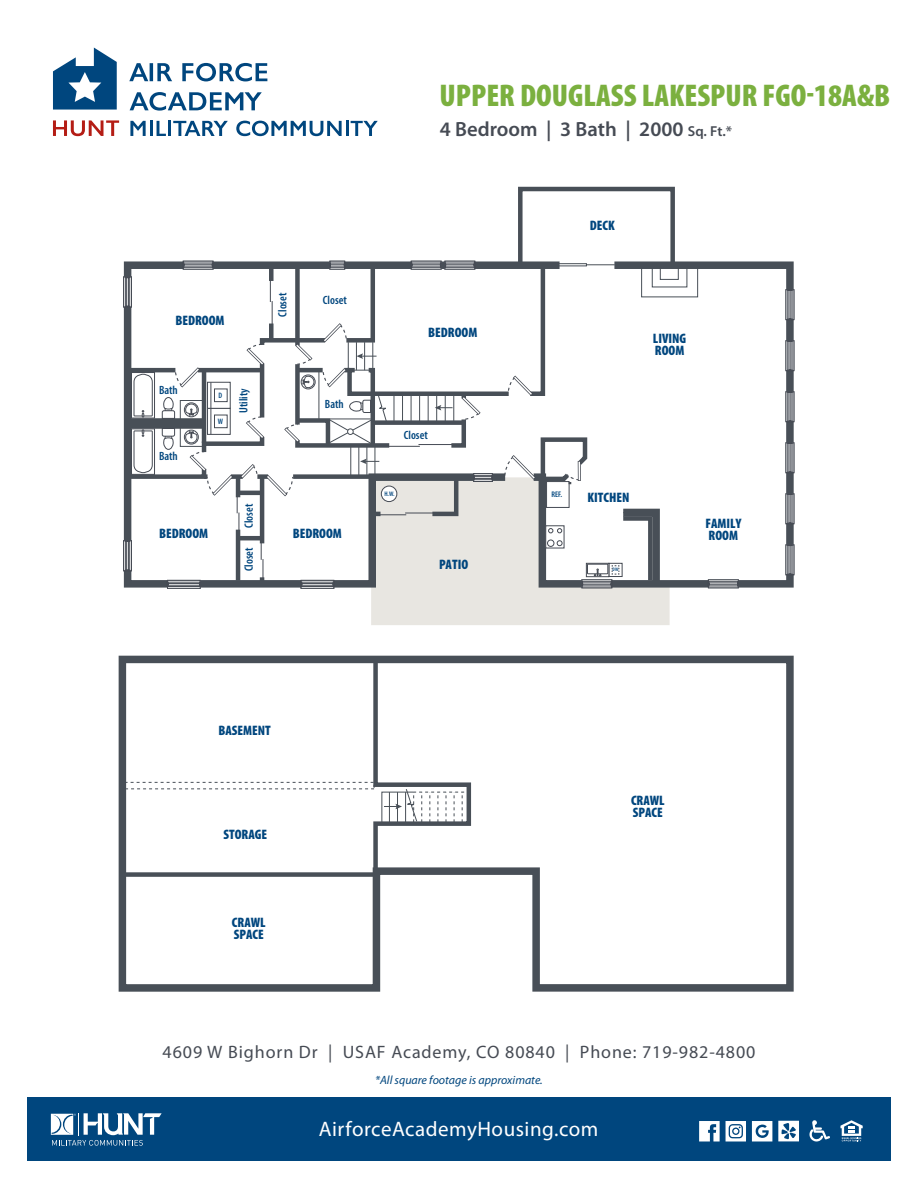
<style>
.page{position:relative;width:918px;height:1188px;background:#fff}
.page>*{position:absolute;margin:0;border:0;box-sizing:border-box;transform-origin:0 0}
.t1{font:900 condensed 31.5px "Myriad Pro";color:#7bb03f}
.t2{font:21px "Myriad Pro";letter-spacing:.025em;color:#fff}
.t3{font:600 20.55px "Myriad Pro";color:#464b54}
.t4{font:18px "Myriad Pro";letter-spacing:.05em;color:#464b54}
.t5{font:900 condensed 13.8px/12px "Myriad Pro";color:#00467e}
.t6{font:600 condensed 12px "Myriad Pro";color:#00467e}
.t7{font:italic 12px "Myriad Pro";color:#00467e}
.t8{font:600 condensed 8.1px "Myriad Pro";color:#00467e}
.t9{font:600 condensed 7.95px "Myriad Pro";color:#00467e}
.t10{font:600 condensed 6.6px "Myriad Pro";color:#00467e}
.t11{font:600 condensed 5.1px "Myriad Pro";color:#00467e}
.s1{font-size:14.4px}
</style>
<div class="page">
<div style="left:27px;top:1098px;width:864px;height:63px;background:#00467e"></div>
<svg style="left:51px;top:1113px;width:111px;height:33px"></svg>
<svg style="left:840px;top:1120px;width:23px;height:21px"></svg>
<svg style="left:810px;top:1120px;width:20px;height:21px"></svg>
<svg style="left:699px;top:1121px;width:21px;height:20px"></svg>
<svg style="left:752px;top:1121px;width:20px;height:20px"></svg>
<svg style="left:726px;top:1121px;width:20px;height:20px"></svg>
<svg style="left:778px;top:1121px;width:21px;height:20px"></svg>
<svg style="left:53px;top:120px;width:66px;height:16px"></svg>
<svg style="left:130px;top:121px;width:16px;height:15px"></svg>
<hr style="left:150px;top:121px;width:3px;height:15px;background:#00467e">
<svg style="left:157px;top:121px;width:9px;height:15px"></svg>
<hr style="left:168px;top:121px;width:3px;height:15px;background:#00467e">
<svg style="left:173px;top:121px;width:55px;height:15px"></svg>
<svg style="left:236px;top:121px;width:106px;height:15px"></svg>
<hr style="left:346px;top:121px;width:3px;height:15px;background:#00467e">
<svg style="left:351px;top:121px;width:27px;height:15px"></svg>
<svg style="left:53px;top:48px;width:64px;height:62px"></svg>
<svg style="left:129px;top:63px;width:138px;height:48px"></svg>
<div style="left:371px;top:591px;width:299px;height:34px;background:#e8e6e1"></div>
<svg style="left:526px;top:261px;width:269px;height:330px"></svg>
<div style="left:518px;top:187px;width:157px;height:78px;border:4px solid #484f57"></div>
<svg style="left:118px;top:655px;width:676px;height:337px"></svg>
<div style="left:122px;top:872px;width:254px;height:5px;background:#484f57"></div>
<svg style="left:371px;top:655px;width:102px;height:221px"></svg>
<div style="left:786px;top:289px;width:8px;height:31px;background:#8f9298;border:1px solid #464b54"></div>
<hr style="left:792px;top:289px;width:2px;height:31px;background:#fff">
<div style="left:786px;top:289px;width:2px;height:31px;background:#fff;border:1px solid #464b54"></div>
<hr style="left:789px;top:290px;width:2px;height:29px;background:#fff">
<div style="left:786px;top:340px;width:8px;height:31px;background:#8f9298;border:1px solid #464b54"></div>
<hr style="left:792px;top:340px;width:2px;height:31px;background:#fff">
<div style="left:786px;top:340px;width:2px;height:31px;background:#fff;border:1px solid #464b54"></div>
<hr style="left:789px;top:341px;width:2px;height:29px;background:#fff">
<div style="left:786px;top:391px;width:8px;height:31px;background:#8f9298;border:1px solid #464b54"></div>
<hr style="left:792px;top:391px;width:2px;height:31px;background:#fff">
<div style="left:786px;top:391px;width:2px;height:31px;background:#fff;border:1px solid #464b54"></div>
<hr style="left:789px;top:392px;width:2px;height:29px;background:#fff">
<div style="left:786px;top:442px;width:8px;height:31px;background:#8f9298;border:1px solid #464b54"></div>
<hr style="left:792px;top:442px;width:2px;height:31px;background:#fff">
<div style="left:786px;top:442px;width:2px;height:31px;background:#fff;border:1px solid #464b54"></div>
<hr style="left:789px;top:443px;width:2px;height:29px;background:#fff">
<div style="left:786px;top:493px;width:8px;height:31px;background:#8e9197;border:1px solid #464b54"></div>
<hr style="left:792px;top:493px;width:2px;height:31px;background:#fff">
<div style="left:786px;top:493px;width:2px;height:31px;background:#fff;border:1px solid #464b54"></div>
<hr style="left:789px;top:494px;width:2px;height:29px;background:#fff">
<div style="left:786px;top:544px;width:8px;height:31px;background:#8e9197;border:1px solid #464b54"></div>
<hr style="left:792px;top:544px;width:2px;height:31px;background:#fff">
<div style="left:786px;top:544px;width:2px;height:31px;background:#fff;border:1px solid #464b54"></div>
<hr style="left:789px;top:545px;width:2px;height:29px;background:#fff">
<div style="left:708px;top:579px;width:31px;height:9px;background:#8b8e93;border:1px solid #464b54"></div>
<div style="left:708px;top:586px;width:31px;height:2px;background:#fff;border:1px solid #464b54"></div>
<div style="left:708px;top:579px;width:31px;height:3px;background:#fff;border:1px solid #464b54"></div>
<div style="left:709px;top:583px;width:29px;height:2px;background:#fff;border:1px solid #464b54"></div>
<div style="left:581px;top:586px;width:31px;height:2px;background:#fff;border:1px solid #464b54"></div>
<div style="left:301px;top:586px;width:33px;height:3px;background:#fff;border:1px solid #464b54"></div>
<div style="left:167px;top:586px;width:34px;height:3px;background:#fff;border:1px solid #464b54"></div>
<div style="left:123px;top:540px;width:3px;height:31px;background:#fff;border:1px solid #464b54"></div>
<div style="left:123px;top:277px;width:3px;height:30px;background:#fff;border:1px solid #464b54"></div>
<svg style="left:124px;top:261px;width:574px;height:326px"></svg>
<h1 class="t1" style="left:440px;top:76px;width:452px">UPPER DOUGLASS LAKESPUR FGO-18A&amp;B</h1>
<h3 class="t3" style="left:440px;top:116px;width:294px">4 Bedroom | 3 Bath | 2000 <span class="s1">Sq. Ft.*</span></h3>
<p class="t5" style="left:175px;top:314px;width:51px">BEDROOM</p>
<p class="t6" style="left:275px;top:317px;width:25px;rotate:-90deg">Closet</p>
<p class="t6" style="left:323px;top:293px;width:25px">Closet</p>
<p class="t6" style="left:159px;top:382px;width:20px">Bath</p>
<p class="t6" style="left:159px;top:448px;width:20px">Bath</p>
<p class="t9" style="left:218px;top:390px;width:5px">D</p>
<p class="t9" style="left:218px;top:416px;width:7px">W</p>
<p class="t6" style="left:236px;top:413px;width:26px;rotate:-90deg">Utility</p>
<p class="t6" style="left:325px;top:396px;width:20px">Bath</p>
<p class="t6" style="left:242px;top:528px;width:25px;rotate:-90deg">Closet</p>
<p class="t6" style="left:242px;top:571px;width:25px;rotate:-90deg">Closet</p>
<p class="t5" style="left:159px;top:527px;width:51px">BEDROOM</p>
<p class="t5" style="left:293px;top:527px;width:51px">BEDROOM</p>
<p class="t5" style="left:590px;top:219px;width:26px">DECK</p>
<p class="t5" style="left:428px;top:326px;width:51px">BEDROOM</p>
<p class="t5" style="left:653px;top:332px;width:35px">LIVING<br>ROOM</p>
<p class="t6" style="left:404px;top:428px;width:25px">Closet</p>
<p class="t10" style="left:384px;top:489px;width:12px">H.W.</p>
<p class="t8" style="left:552px;top:490px;width:12px">REF.</p>
<p class="t5" style="left:439px;top:558px;width:31px">PATIO</p>
<p class="t5" style="left:588px;top:491px;width:43px">KITCHEN</p>
<p class="t11" style="left:613px;top:567px;width:7px">DW</p>
<p class="t5" style="left:706px;top:517px;width:37px">FAMILY<br>ROOM</p>
<p class="t5" style="left:218px;top:724px;width:54px">BASEMENT</p>
<p class="t5" style="left:224px;top:828px;width:45px">STORAGE</p>
<p class="t5" style="left:232px;top:916px;width:35px">CRAWL<br>SPACE</p>
<p class="t5" style="left:631px;top:794px;width:35px">CRAWL<br>SPACE</p>
<h3 class="t4" style="left:163px;top:1041px;width:594px">4609 W Bighorn Dr | USAF Academy, CO 80840 | Phone: 719-982-4800</h3>
<p class="t7" style="left:375px;top:1072px;width:169px">*All square footage is approximate.</p>
<h2 class="t2" style="left:319px;top:1116px;width:281px">AirforceAcademyHousing.com</h2>
</div>
